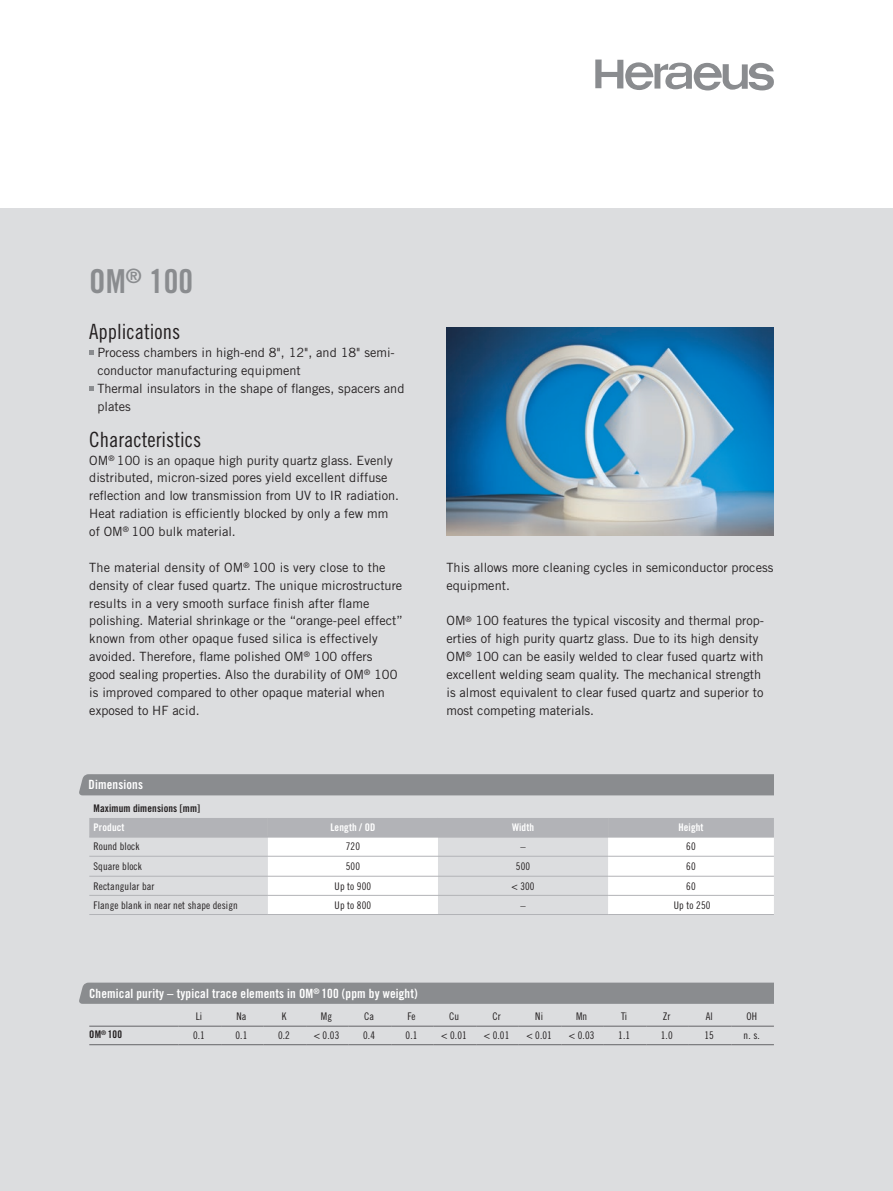
<style>
.page{position:relative;width:893px;height:1191px;background:#fff}
.page>*{position:absolute;margin:0;border:0;box-sizing:border-box;transform-origin:0 0}
.Heraeus_DB_Headlinie{font:33px "Trade Gothic Bold Cond Twenty";color:#8a8c8f}
.Heraeus_DB_Copy{font:21px "Trade Gothic Cond Eighteen";color:#231f20}
.Heraeus_DB_Copy-2{font:12.75px/17.9px "Trade Gothic";color:#231f20}
.Heraeus_DB_Head_im_B{font:12.75px "Trade Gothic Bold Cond Twenty";letter-spacing:.01em;color:#fff}
.Heraeus_DB_Tabellent{font:10.5px "Trade Gothic Cond Eighteen";letter-spacing:.01em;color:#231f20}
.Heraeus_DB_Tabellent-2{font:10.5px "Trade Gothic Bold Cond Twenty";letter-spacing:.01em;color:#231f20}
.Heraeus_DB_Tabellent-3{font:10.5px "Trade Gothic Bold Cond Twenty";letter-spacing:.01em;color:#fff}
</style>
<div class="page">
<svg style="left:595px;top:60px;width:179px;height:30px"></svg>
<div style="left:0;top:208px;width:893px;height:983px;background:#dcdddf"></div>
<svg style="left:89px;top:350px;width:5px;height:5px"></svg>
<svg style="left:89px;top:386px;width:5px;height:4px"></svg>
<img style="left:446px;top:327px;width:328px;height:209px">
<div style="left:79px;top:774px;width:695px;height:21px;background:#8a8c8f"></div>
<svg style="left:89px;top:818px;width:685px;height:96px"></svg>
<hr style="left:89px;top:836px;width:179px;height:1px;background:#b2b3b7">
<hr style="left:268px;top:836px;width:170px;height:1px;background:#b2b3b7">
<hr style="left:438px;top:836px;width:170px;height:1px;background:#b2b3b7">
<hr style="left:608px;top:836px;width:166px;height:1px;background:#b2b3b7">
<hr style="left:89px;top:856px;width:179px;height:1px;background:#b2b3b7">
<hr style="left:268px;top:856px;width:170px;height:1px;background:#b2b3b7">
<hr style="left:438px;top:856px;width:170px;height:1px;background:#b2b3b7">
<hr style="left:608px;top:856px;width:166px;height:1px;background:#b2b3b7">
<hr style="left:89px;top:876px;width:179px;height:1px;background:#b2b3b7">
<hr style="left:268px;top:876px;width:170px;height:1px;background:#b2b3b7">
<hr style="left:438px;top:876px;width:170px;height:1px;background:#b2b3b7">
<hr style="left:608px;top:876px;width:166px;height:1px;background:#b2b3b7">
<hr style="left:89px;top:895px;width:179px;height:1px;background:#b2b3b7">
<hr style="left:268px;top:895px;width:170px;height:1px;background:#b2b3b7">
<hr style="left:438px;top:895px;width:170px;height:1px;background:#b2b3b7">
<hr style="left:608px;top:895px;width:166px;height:1px;background:#b2b3b7">
<hr style="left:89px;top:914px;width:179px;height:1px;background:#b2b3b7">
<hr style="left:268px;top:914px;width:170px;height:1px;background:#b2b3b7">
<hr style="left:438px;top:914px;width:170px;height:1px;background:#b2b3b7">
<hr style="left:608px;top:914px;width:166px;height:1px;background:#b2b3b7">
<div style="left:79px;top:982px;width:695px;height:21px;background:#8a8c8f"></div>
<hr style="left:89px;top:1025px;width:90px;height:1px;background:#636366">
<hr style="left:179px;top:1025px;width:42px;height:1px;background:#636366">
<hr style="left:221px;top:1025px;width:43px;height:1px;background:#636366">
<hr style="left:264px;top:1025px;width:42px;height:1px;background:#636366">
<hr style="left:306px;top:1025px;width:43px;height:1px;background:#636366">
<hr style="left:349px;top:1025px;width:42px;height:1px;background:#636366">
<hr style="left:391px;top:1025px;width:43px;height:1px;background:#636366">
<hr style="left:434px;top:1025px;width:42px;height:1px;background:#636366">
<hr style="left:476px;top:1025px;width:43px;height:1px;background:#636366">
<hr style="left:519px;top:1025px;width:42px;height:1px;background:#636366">
<hr style="left:561px;top:1025px;width:43px;height:1px;background:#636366">
<hr style="left:604px;top:1025px;width:42px;height:1px;background:#636366">
<hr style="left:646px;top:1025px;width:43px;height:1px;background:#636366">
<hr style="left:689px;top:1025px;width:42px;height:1px;background:#636366">
<hr style="left:731px;top:1025px;width:43px;height:1px;background:#636366">
<hr style="left:89px;top:1044px;width:90px;height:1px;background:#636366">
<hr style="left:179px;top:1044px;width:42px;height:1px;background:#636366">
<hr style="left:221px;top:1044px;width:43px;height:1px;background:#636366">
<hr style="left:264px;top:1044px;width:42px;height:1px;background:#636366">
<hr style="left:306px;top:1044px;width:43px;height:1px;background:#636366">
<hr style="left:349px;top:1044px;width:42px;height:1px;background:#636366">
<hr style="left:391px;top:1044px;width:43px;height:1px;background:#636366">
<hr style="left:434px;top:1044px;width:42px;height:1px;background:#636366">
<hr style="left:476px;top:1044px;width:43px;height:1px;background:#636366">
<hr style="left:519px;top:1044px;width:42px;height:1px;background:#636366">
<hr style="left:561px;top:1044px;width:43px;height:1px;background:#636366">
<hr style="left:604px;top:1044px;width:42px;height:1px;background:#636366">
<hr style="left:646px;top:1044px;width:43px;height:1px;background:#636366">
<hr style="left:689px;top:1044px;width:42px;height:1px;background:#636366">
<hr style="left:731px;top:1044px;width:43px;height:1px;background:#636366">
<p class="Heraeus_DB_Headlinie" style="left:89px;top:261px;width:105px">OM<sup>®</sup> 100</p>
<p class="Heraeus_DB_Copy" style="left:89px;top:319px;width:92px">Applications</p>
<p class="Heraeus_DB_Copy-2" style="left:97px;top:344px;width:299px">Process chambers in high-end 8", 12", and 18" semi&shy;conductor manufacturing equipment</p>
<p class="Heraeus_DB_Copy-2" style="left:97px;top:379px;width:309px">Thermal insulators in the shape of flanges, spacers and plates</p>
<p class="Heraeus_DB_Copy" style="left:89px;top:427px;width:113px">Characteristics</p>
<p class="Heraeus_DB_Copy-2" style="left:89px;top:451px;width:311px">OM<sup>®</sup> 100 is an opaque high purity quartz glass. Evenly distributed, micron-sized pores yield excellent diffuse reflection and low transmission from UV to IR radiation.<br>Heat radiation is efficiently blocked by only a few mm of OM<sup>®</sup> 100 bulk material.</p>
<p class="Heraeus_DB_Copy-2" style="left:89px;top:558px;width:315px">The material density of OM<sup>®</sup> 100 is very close to the density of clear fused quartz. The unique microstructure results in a very smooth surface finish after flame polishing. Material shrinkage or the “orange-peel effect” known from other opaque fused silica is effectively avoided. Therefore, flame polished OM<sup>®</sup> 100 offers<br>good sealing properties. Also the durability of OM<sup>®</sup> 100 is improved compared to other opaque material when exposed to HF acid.</p>
<p class="Heraeus_DB_Copy-2" style="left:446px;top:558px;width:328px">This allows more cleaning cycles in semiconductor process equipment.</p>
<p class="Heraeus_DB_Copy-2" style="left:446px;top:612px;width:319px">OM<sup>®</sup> 100 features the typical viscosity and thermal prop&shy;erties of high purity quartz glass. Due to its high density OM<sup>®</sup> 100 can be easily welded to clear fused quartz with excellent welding seam quality. The mechanical strength is almost equivalent to clear fused quartz and superior to most competing materials.</p>
<p class="Heraeus_DB_Head_im_B" style="left:89px;top:776px;width:56px">Dimensions</p>
<p class="Heraeus_DB_Tabellent-2" style="left:94px;top:801px;width:108px">Maximum dimensions [mm]</p>
<p class="Heraeus_DB_Tabellent-3" style="left:94px;top:821px;width:32px">Product</p>
<p class="Heraeus_DB_Tabellent-3" style="left:330px;top:821px;width:46px">Length / OD</p>
<p class="Heraeus_DB_Tabellent-3" style="left:512px;top:821px;width:24px">Width</p>
<p class="Heraeus_DB_Tabellent-3" style="left:678px;top:821px;width:27px">Height</p>
<p class="Heraeus_DB_Tabellent" style="left:94px;top:840px;width:47px">Round block</p>
<p class="Heraeus_DB_Tabellent" style="left:346px;top:840px;width:16px">720</p>
<p class="Heraeus_DB_Tabellent" style="left:520px;top:840px;width:7px">–</p>
<p class="Heraeus_DB_Tabellent" style="left:686px;top:840px;width:11px">60</p>
<p class="Heraeus_DB_Tabellent" style="left:94px;top:860px;width:50px">Square block</p>
<p class="Heraeus_DB_Tabellent" style="left:346px;top:860px;width:16px">500</p>
<p class="Heraeus_DB_Tabellent" style="left:516px;top:860px;width:16px">500</p>
<p class="Heraeus_DB_Tabellent" style="left:686px;top:860px;width:11px">60</p>
<p class="Heraeus_DB_Tabellent" style="left:94px;top:879px;width:62px">Rectangular bar</p>
<p class="Heraeus_DB_Tabellent" style="left:335px;top:879px;width:38px">Up to 900</p>
<p class="Heraeus_DB_Tabellent" style="left:511px;top:879px;width:25px">&lt; 300</p>
<p class="Heraeus_DB_Tabellent" style="left:686px;top:879px;width:11px">60</p>
<p class="Heraeus_DB_Tabellent" style="left:94px;top:898px;width:146px">Flange blank in near net shape design</p>
<p class="Heraeus_DB_Tabellent" style="left:335px;top:898px;width:38px">Up to 800</p>
<p class="Heraeus_DB_Tabellent" style="left:674px;top:898px;width:38px">Up to 250</p>
<p class="Heraeus_DB_Head_im_B" style="left:89px;top:985px;width:330px">Chemical purity – typical trace elements in OM<sup>®</sup> 100 (ppm by weight)</p>
<p class="Heraeus_DB_Tabellent" style="left:196px;top:1009px;width:8px">Li</p>
<p class="Heraeus_DB_Tabellent" style="left:236px;top:1009px;width:12px">Na</p>
<p class="Heraeus_DB_Tabellent" style="left:282px;top:1009px;width:6px">K</p>
<p class="Heraeus_DB_Tabellent" style="left:321px;top:1009px;width:13px">Mg</p>
<p class="Heraeus_DB_Tabellent" style="left:364px;top:1009px;width:12px">Ca</p>
<p class="Heraeus_DB_Tabellent" style="left:407px;top:1009px;width:10px">Fe</p>
<p class="Heraeus_DB_Tabellent" style="left:449px;top:1009px;width:12px">Cu</p>
<p class="Heraeus_DB_Tabellent" style="left:492px;top:1009px;width:10px">Cr</p>
<p class="Heraeus_DB_Tabellent" style="left:535px;top:1009px;width:9px">Ni</p>
<p class="Heraeus_DB_Tabellent" style="left:576px;top:1009px;width:13px">Mn</p>
<p class="Heraeus_DB_Tabellent" style="left:621px;top:1009px;width:7px">Ti</p>
<p class="Heraeus_DB_Tabellent" style="left:663px;top:1009px;width:9px">Zr</p>
<p class="Heraeus_DB_Tabellent" style="left:706px;top:1009px;width:9px">Al</p>
<p class="Heraeus_DB_Tabellent" style="left:746px;top:1009px;width:12px">OH</p>
<p class="Heraeus_DB_Tabellent-2" style="left:89px;top:1028px;width:34px">OM<sup>®</sup> 100</p>
<p class="Heraeus_DB_Tabellent" style="left:193px;top:1028px;width:13px">0.1</p>
<p class="Heraeus_DB_Tabellent" style="left:236px;top:1028px;width:13px">0.1</p>
<p class="Heraeus_DB_Tabellent" style="left:278px;top:1028px;width:13px">0.2</p>
<p class="Heraeus_DB_Tabellent" style="left:314px;top:1028px;width:27px">&lt; 0.03</p>
<p class="Heraeus_DB_Tabellent" style="left:363px;top:1028px;width:13px">0.4</p>
<p class="Heraeus_DB_Tabellent" style="left:406px;top:1028px;width:13px">0.1</p>
<p class="Heraeus_DB_Tabellent" style="left:441px;top:1028px;width:27px">&lt; 0.01</p>
<p class="Heraeus_DB_Tabellent" style="left:484px;top:1028px;width:27px">&lt; 0.01</p>
<p class="Heraeus_DB_Tabellent" style="left:526px;top:1028px;width:27px">&lt; 0.01</p>
<p class="Heraeus_DB_Tabellent" style="left:569px;top:1028px;width:27px">&lt; 0.03</p>
<p class="Heraeus_DB_Tabellent" style="left:618px;top:1028px;width:13px">1.1</p>
<p class="Heraeus_DB_Tabellent" style="left:661px;top:1028px;width:13px">1.0</p>
<p class="Heraeus_DB_Tabellent" style="left:704px;top:1028px;width:11px">15</p>
<p class="Heraeus_DB_Tabellent" style="left:744px;top:1028px;width:18px">n. s.</p>
</div>
